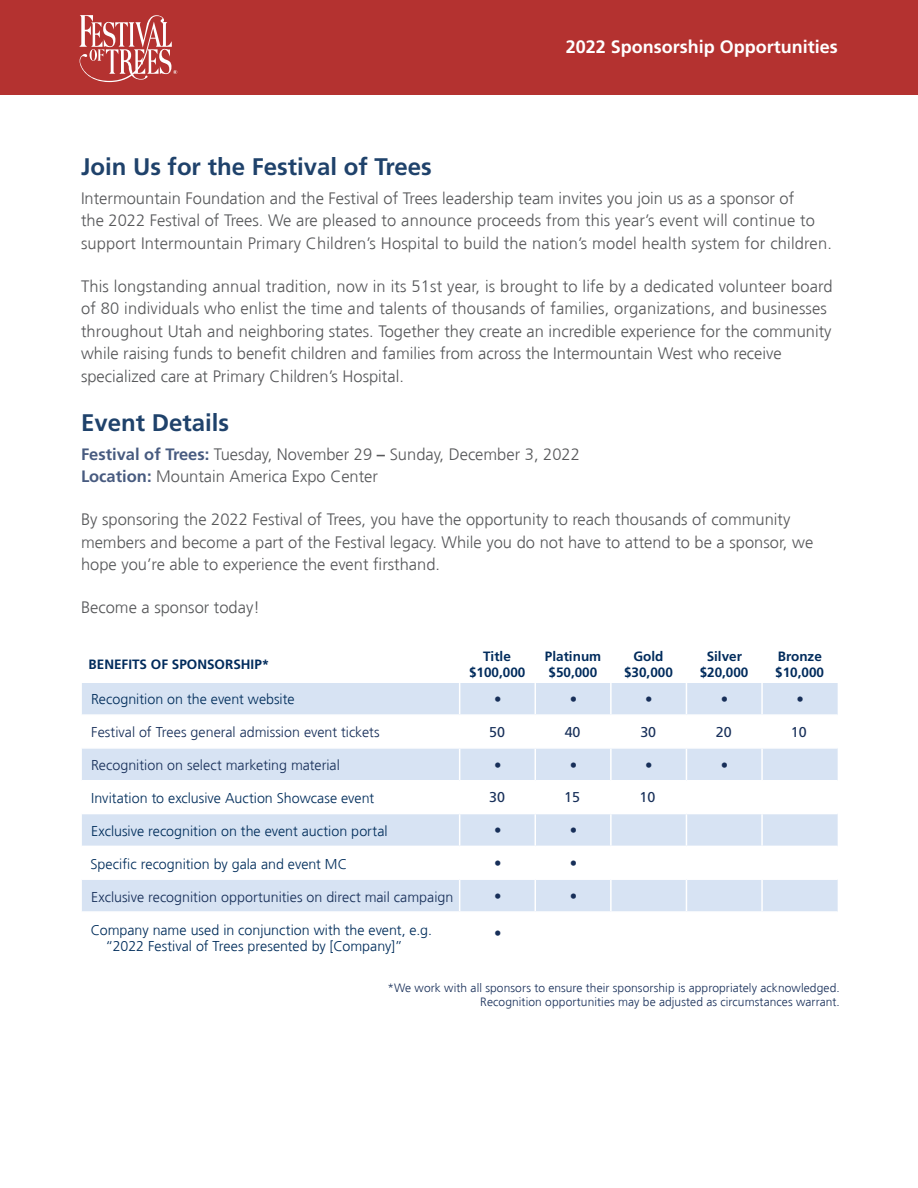
<style>
.page{position:relative;width:918px;height:1188px;background:#fff}
.page>*{position:absolute;margin:0;border:0;box-sizing:border-box;transform-origin:0 0}
.t1{font:700 24px "Frutiger LT Std";color:#1f426b}
.t2{font:21px "Times New Roman";color:#172f59}
.t3{font:700 18px "Frutiger LT Std";color:#fff}
.t4{font:300 16.5px/22.5px "Frutiger";color:#57585a}
.t5{font:300 14.25px "Frutiger";color:#002d5b}
.t6{font:300 14.25px "Frutiger";color:#172f59}
.t7{font:14.25px "Frutiger LT Std";color:#18305a}
.t8{font:700 13.5px/16.2px "Frutiger LT Std";color:#002b5c;text-align:center}
.t9{font:300 12px/14.4px "Frutiger";letter-spacing:.005em;color:#19305a;text-align:right}
.s1{font-family:"Frutiger LT Std";font-weight:700;color:#485b80}
.s2{font-family:"Frutiger LT Std";font-weight:700}
</style>
<div class="page">
<div style="left:0;top:0;width:918px;height:94px;background:#b43230"></div>
<svg style="left:79px;top:15px;width:98px;height:67px"></svg>
<svg style="left:82px;top:683px;width:756px;height:228px;fill:#d7e3f3"></svg>
<hr style="left:459px;top:683px;width:1px;height:31px;background:#fff">
<hr style="left:535px;top:683px;width:1px;height:31px;background:#fff">
<hr style="left:610px;top:683px;width:2px;height:31px;background:#fff">
<hr style="left:686px;top:683px;width:1px;height:31px;background:#fff">
<hr style="left:761px;top:683px;width:2px;height:31px;background:#fff">
<hr style="left:82px;top:714px;width:378px;height:2px;background:#fff">
<hr style="left:460px;top:714px;width:75px;height:2px;background:#fff">
<hr style="left:459px;top:716px;width:1px;height:31px;background:#fff">
<hr style="left:535px;top:714px;width:76px;height:2px;background:#fff">
<hr style="left:535px;top:716px;width:1px;height:31px;background:#fff">
<hr style="left:611px;top:714px;width:75px;height:2px;background:#fff">
<hr style="left:610px;top:716px;width:2px;height:31px;background:#fff">
<hr style="left:686px;top:714px;width:76px;height:2px;background:#fff">
<hr style="left:686px;top:716px;width:1px;height:31px;background:#fff">
<hr style="left:762px;top:714px;width:76px;height:2px;background:#fff">
<hr style="left:761px;top:716px;width:2px;height:31px;background:#fff">
<hr style="left:82px;top:747px;width:378px;height:2px;background:#fff">
<hr style="left:460px;top:747px;width:75px;height:2px;background:#fff">
<hr style="left:459px;top:749px;width:1px;height:31px;background:#fff">
<hr style="left:535px;top:747px;width:76px;height:2px;background:#fff">
<hr style="left:535px;top:749px;width:1px;height:31px;background:#fff">
<hr style="left:611px;top:747px;width:75px;height:2px;background:#fff">
<hr style="left:610px;top:749px;width:2px;height:31px;background:#fff">
<hr style="left:686px;top:747px;width:76px;height:2px;background:#fff">
<hr style="left:686px;top:749px;width:1px;height:31px;background:#fff">
<hr style="left:762px;top:747px;width:76px;height:2px;background:#fff">
<hr style="left:761px;top:749px;width:2px;height:31px;background:#fff">
<hr style="left:82px;top:780px;width:378px;height:1px;background:#fff">
<hr style="left:460px;top:780px;width:75px;height:1px;background:#fff">
<hr style="left:459px;top:781px;width:1px;height:32px;background:#fff">
<hr style="left:535px;top:780px;width:76px;height:1px;background:#fff">
<hr style="left:535px;top:781px;width:1px;height:32px;background:#fff">
<hr style="left:611px;top:780px;width:75px;height:1px;background:#fff">
<hr style="left:610px;top:781px;width:2px;height:32px;background:#fff">
<hr style="left:686px;top:780px;width:76px;height:1px;background:#fff">
<hr style="left:686px;top:781px;width:1px;height:32px;background:#fff">
<hr style="left:762px;top:780px;width:76px;height:1px;background:#fff">
<hr style="left:761px;top:781px;width:2px;height:32px;background:#fff">
<hr style="left:82px;top:813px;width:378px;height:1px;background:#fff">
<hr style="left:460px;top:813px;width:75px;height:1px;background:#fff">
<hr style="left:459px;top:814px;width:1px;height:32px;background:#fff">
<hr style="left:535px;top:813px;width:76px;height:1px;background:#fff">
<hr style="left:535px;top:814px;width:1px;height:32px;background:#fff">
<hr style="left:611px;top:813px;width:75px;height:1px;background:#fff">
<hr style="left:610px;top:814px;width:2px;height:32px;background:#fff">
<hr style="left:686px;top:813px;width:76px;height:1px;background:#fff">
<hr style="left:686px;top:814px;width:1px;height:32px;background:#fff">
<hr style="left:762px;top:813px;width:76px;height:1px;background:#fff">
<hr style="left:761px;top:814px;width:2px;height:32px;background:#fff">
<hr style="left:82px;top:846px;width:378px;height:1px;background:#fff">
<hr style="left:460px;top:846px;width:75px;height:1px;background:#fff">
<hr style="left:459px;top:847px;width:1px;height:31px;background:#fff">
<hr style="left:535px;top:846px;width:76px;height:1px;background:#fff">
<hr style="left:535px;top:847px;width:1px;height:31px;background:#fff">
<hr style="left:611px;top:846px;width:75px;height:1px;background:#fff">
<hr style="left:610px;top:847px;width:2px;height:31px;background:#fff">
<hr style="left:686px;top:846px;width:76px;height:1px;background:#fff">
<hr style="left:686px;top:847px;width:1px;height:31px;background:#fff">
<hr style="left:762px;top:846px;width:76px;height:1px;background:#fff">
<hr style="left:761px;top:847px;width:2px;height:31px;background:#fff">
<hr style="left:82px;top:878px;width:378px;height:2px;background:#fff">
<hr style="left:460px;top:878px;width:75px;height:2px;background:#fff">
<hr style="left:459px;top:880px;width:1px;height:31px;background:#fff">
<hr style="left:535px;top:878px;width:76px;height:2px;background:#fff">
<hr style="left:535px;top:880px;width:1px;height:31px;background:#fff">
<hr style="left:611px;top:878px;width:75px;height:2px;background:#fff">
<hr style="left:610px;top:880px;width:2px;height:31px;background:#fff">
<hr style="left:686px;top:878px;width:76px;height:2px;background:#fff">
<hr style="left:686px;top:880px;width:1px;height:31px;background:#fff">
<hr style="left:762px;top:878px;width:76px;height:2px;background:#fff">
<hr style="left:761px;top:880px;width:2px;height:31px;background:#fff">
<p class="t3" style="left:566px;top:36px;width:274px">2022 Sponsorship Opportunities</p>
<p class="t1" style="left:81px;top:152px;width:352px">Join Us for the Festival of Trees</p>
<p class="t4" style="left:81px;top:187px;width:752px">Intermountain Foundation and the Festival of Trees leadership team invites you join us as a sponsor of<br>the 2022 Festival of Trees. We are pleased to announce proceeds from this year’s event will continue to support Intermountain Primary Children’s Hospital to build the nation’s model health system for children.</p>
<p class="t4" style="left:81px;top:275px;width:753px">This longstanding annual tradition, now in its 51st year, is brought to life by a dedicated volunteer board of 80 individuals who enlist the time and talents of thousands of families, organizations, and businesses throughout Utah and neighboring states. Together they create an incredible experience for the community while raising funds to benefit children and families from across the Intermountain West who receive specialized care at Primary Children’s Hospital.</p>
<p class="t1" style="left:81px;top:408px;width:150px">Event Details</p>
<p class="t4" style="left:81px;top:443px;width:500px"><span class="s1">Festival of Trees:</span> Tuesday, November 29 <span class="s2">–</span> Sunday, December 3, 2022<br><span class="s1">Location:</span> Mountain America Expo Center</p>
<p class="t4" style="left:81px;top:508px;width:734px">By sponsoring the 2022 Festival of Trees, you have the opportunity to reach thousands of community members and become a part of the Festival legacy. While you do not have to attend to be a sponsor, we hope you’re able to experience the event firsthand.</p>
<p class="t4" style="left:81px;top:596px;width:180px">Become a sponsor today!</p>
<p class="t8" style="left:89px;top:656px;width:182px">BENEFITS OF SPONSORSHIP*</p>
<p class="t8" style="left:469px;top:648px;width:58px">Title $100,000</p>
<p class="t8" style="left:545px;top:648px;width:58px;text-align:left">Platinum $50,000</p>
<p class="t8" style="left:624px;top:648px;width:50px">Gold $30,000</p>
<p class="t8" style="left:700px;top:648px;width:50px">Silver $20,000</p>
<p class="t8" style="left:775px;top:648px;width:50px;text-align:left">Bronze $10,000</p>
<p class="t2" style="left:494px;top:685px;width:9px">•</p>
<p class="t2" style="left:570px;top:685px;width:9px">•</p>
<p class="t2" style="left:645px;top:685px;width:9px">•</p>
<p class="t2" style="left:721px;top:685px;width:9px">•</p>
<p class="t2" style="left:796px;top:685px;width:9px">•</p>
<p class="t7" style="left:489px;top:724px;width:17px">50</p>
<p class="t7" style="left:565px;top:724px;width:17px">40</p>
<p class="t7" style="left:640px;top:724px;width:17px">30</p>
<p class="t7" style="left:716px;top:724px;width:17px">20</p>
<p class="t7" style="left:791px;top:724px;width:17px">10</p>
<p class="t2" style="left:494px;top:750px;width:9px">•</p>
<p class="t2" style="left:570px;top:750px;width:9px">•</p>
<p class="t2" style="left:645px;top:750px;width:9px">•</p>
<p class="t2" style="left:721px;top:750px;width:9px">•</p>
<p class="t7" style="left:489px;top:789px;width:17px">30</p>
<p class="t7" style="left:564px;top:789px;width:17px">15</p>
<p class="t7" style="left:640px;top:789px;width:17px">10</p>
<p class="t2" style="left:494px;top:816px;width:9px">•</p>
<p class="t2" style="left:570px;top:816px;width:9px">•</p>
<p class="t2" style="left:494px;top:849px;width:9px">•</p>
<p class="t2" style="left:570px;top:849px;width:9px">•</p>
<p class="t2" style="left:494px;top:882px;width:9px">•</p>
<p class="t2" style="left:570px;top:882px;width:9px">•</p>
<p class="t2" style="left:494px;top:919px;width:9px">•</p>
<p class="t5" style="left:91px;top:691px;width:205px">Recognition on the event website</p>
<p class="t6" style="left:91px;top:724px;width:290px">Festival of Trees general admission event tickets</p>
<p class="t6" style="left:91px;top:757px;width:250px">Recognition on select marketing material</p>
<p class="t5" style="left:91px;top:790px;width:285px">Invitation to exclusive Auction Showcase event</p>
<p class="t5" style="left:91px;top:823px;width:298px">Exclusive recognition on the event auction portal</p>
<p class="t5" style="left:90px;top:856px;width:258px">Specific recognition by gala and event MC</p>
<p class="t6" style="left:91px;top:889px;width:364px">Exclusive recognition opportunities on direct mail campaign</p>
<p class="t5" style="left:91px;top:922px;width:343px">Company name used in conjunction with the event, e.g.</p>
<p class="t5" style="left:106px;top:938px;width:299px">“2022 Festival of Trees presented by [Company]”</p>
<p class="t9" style="left:387px;top:981px;width:454px">*We work with all sponsors to ensure their sponsorship is appropriately acknowledged.<br>Recognition opportunities may be adjusted as circumstances warrant.</p>
</div>
